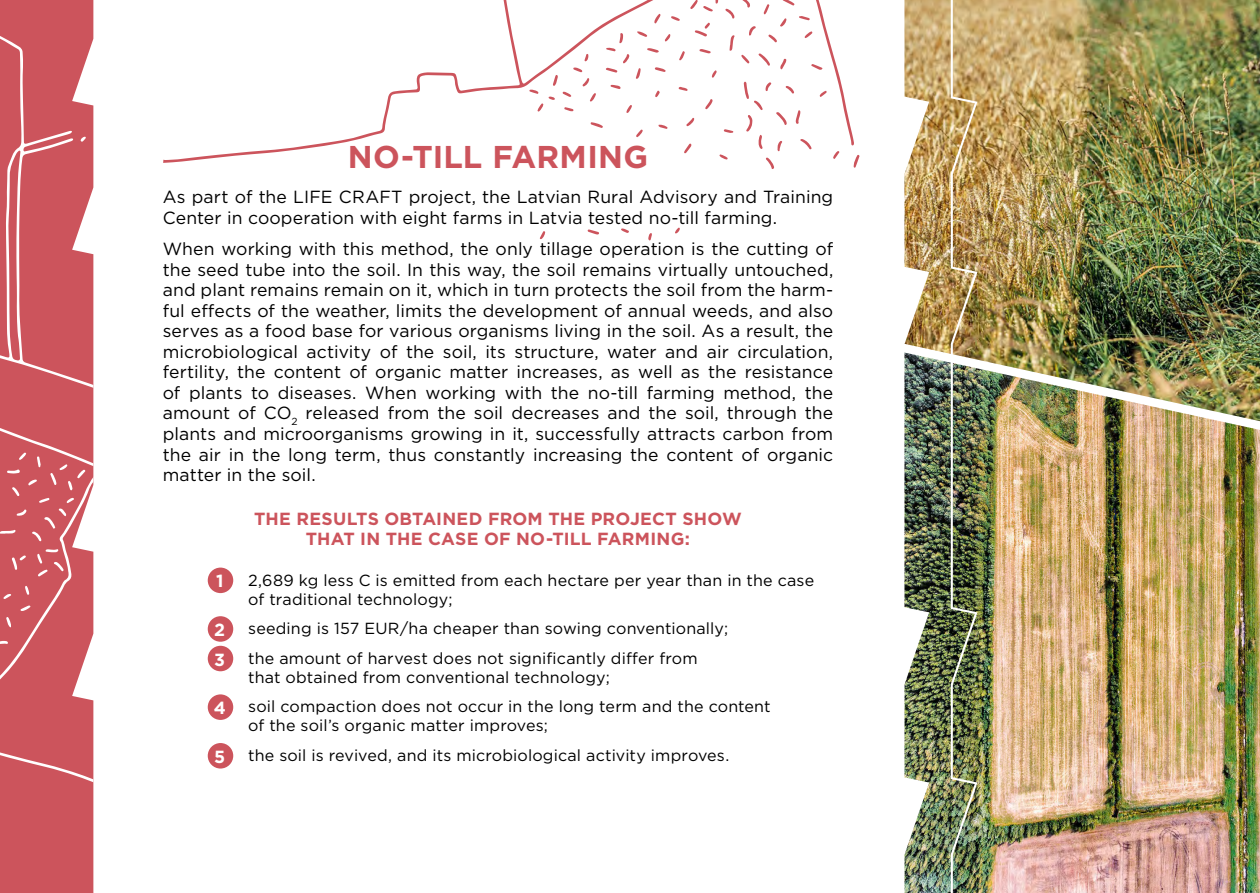
<style>
.page{position:relative;width:1260px;height:893px;background:#fff}
.page>*{position:absolute;margin:0;border:0;box-sizing:border-box;transform-origin:0 0}
.t1{font:700 31.5px "Gotham";letter-spacing:.01em;color:#cc545c}
.t2{font:17.55px/20.5px "Gotham";letter-spacing:.005em;color:#000}
.t3{font:700 17.55px/20.5px "Gotham";letter-spacing:.015em;color:#cc545c;text-align:center}
.t4{font:700 17.55px "Gotham";color:#fff}
.t5{font:16.05px/19px "Gotham";letter-spacing:.01em;color:#000}
</style>
<div class="page">
<svg style="left:0;top:419px;width:93px;height:473px;background:#cf6067"></svg>
<svg style="left:0;top:0;width:93px;height:419px;background:#d06269"></svg>
<img style="left:904px;top:0;width:356px;height:352px">
<img style="left:904px;top:352px;width:356px;height:540px">
<img style="left:951px;top:0;width:27px;height:892px">
<svg style="left:163px;top:0;width:697px;height:240px"></svg>
<div style="left:208px;top:567px;width:25px;height:26px;background:#cc545c;border-radius:50%"></div>
<div style="left:208px;top:616px;width:25px;height:25px;background:#cc545c;border-radius:50%"></div>
<div style="left:208px;top:645px;width:25px;height:26px;background:#cc545c;border-radius:50%"></div>
<div style="left:208px;top:694px;width:25px;height:26px;background:#cc545c;border-radius:50%"></div>
<div style="left:208px;top:743px;width:25px;height:25px;background:#cc545c;border-radius:50%"></div>
<h1 class="t1" style="left:348px;top:136px;width:302px">NO-TILL FARMING</h1>
<p class="t2" style="left:163px;top:186px;width:672px">As part of the LIFE CRAFT project, the Latvian Rural Advisory and Training<br>Center in cooperation with eight farms in Latvia tested no-till farming.</p>
<p class="t2" style="left:163px;top:238px;width:672px;text-align:justify">When working with this method, the only tillage operation is the cutting of the seed tube into the soil. In this way, the soil remains virtually untouched, and plant remains remain on it, which in turn protects the soil from the harm&shy;ful effects of the weather, limits the development of annual weeds, and also serves as a food base for various organisms living in the soil. As a result, the microbiological activity of the soil, its structure, water and air circulation, fertility, the content of organic matter increases, as well as the resistance of plants to diseases. When working with the no-till farming method, the amount of CO<sub>2</sub> released from the soil decreases and the soil, through the plants and microorganisms growing in it, successfully attracts carbon from the air in the long term, thus constantly increasing the content of organic matter in the soil.</p>
<p class="t3" style="left:254px;top:508px;width:489px">THE RESULTS OBTAINED FROM THE PROJECT SHOW<br>THAT IN THE CASE OF NO-TILL FARMING:</p>
<p class="t4" style="left:216px;top:569px;width:9px">1</p>
<p class="t5" style="left:248px;top:570px;width:567px">2,689 kg less C is emitted from each hectare per year than in the case of traditional technology;</p>
<p class="t4" style="left:214px;top:618px;width:12px">2</p>
<p class="t5" style="left:248px;top:618px;width:482px">seeding is 157 EUR/ha cheaper than sowing conventionally;</p>
<p class="t4" style="left:214px;top:647px;width:12px">3</p>
<p class="t5" style="left:248px;top:648px;width:451px">the amount of harvest does not significantly differ from that obtained from conventional technology;</p>
<p class="t4" style="left:214px;top:696px;width:14px">4</p>
<p class="t5" style="left:248px;top:696px;width:524px">soil compaction does not occur in the long term and the content of the soil’s organic matter improves;</p>
<p class="t4" style="left:214px;top:745px;width:13px">5</p>
<p class="t5" style="left:248px;top:745px;width:483px">the soil is revived, and its microbiological activity improves.</p>
</div>
